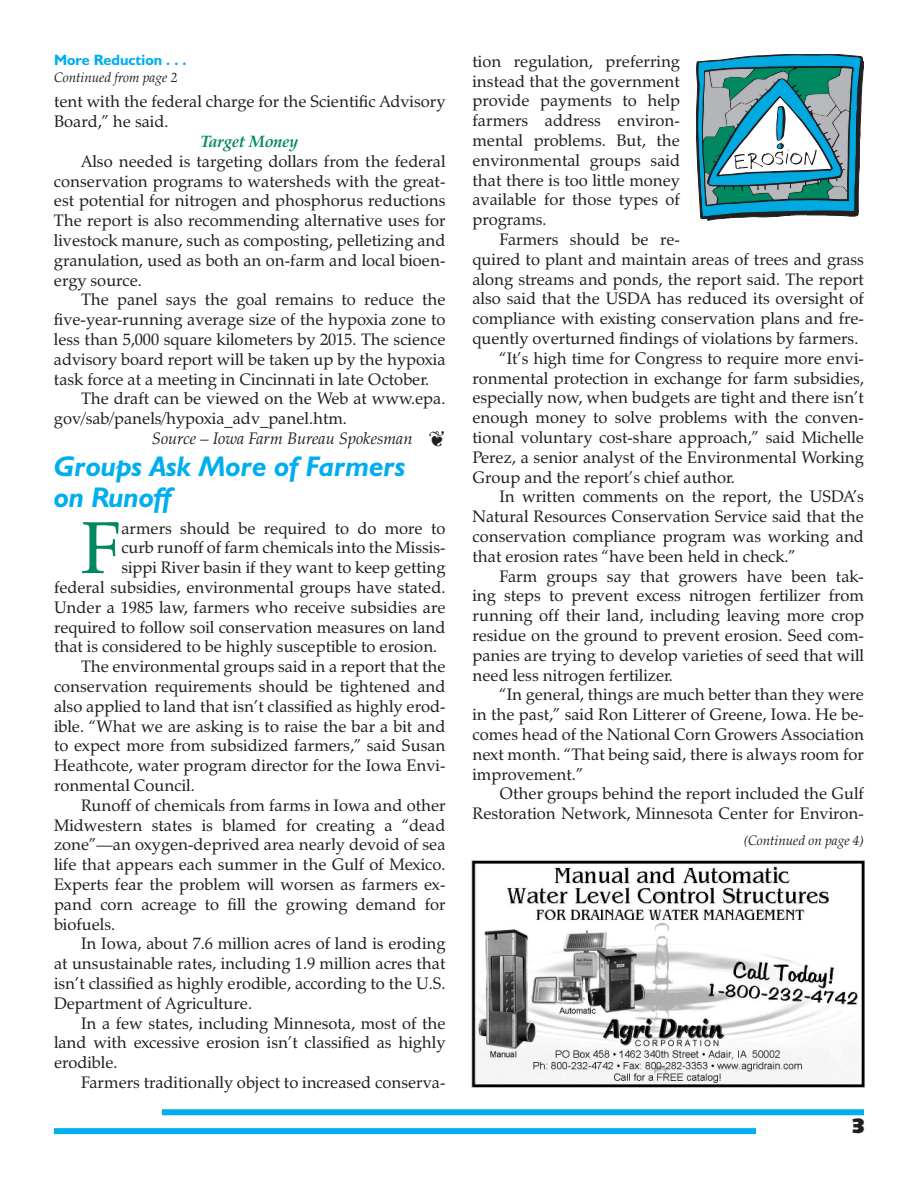
<style>
.page{position:relative;width:918px;height:1188px;background:#fff}
.page>*{position:absolute;margin:0;border:0;box-sizing:border-box;transform-origin:0 0}
.t1{font:73.05px "Zapf Calligraphic 801 BT";color:#008961}
.t2{font:italic 700 28.5px/31.5px "Humanist 521 BT";color:#00aeef}
.t3{font:21px "Humanist 531 BT Ultra Black A";color:#231f20}
.t4{font:16.5px/19.8px "Zapf Calligraphic 801 BT";color:#231f20;text-align:justify}
.t5{font:italic 16.5px "Zapf Calligraphic 801 BT";color:#231f20}
.t6{font:italic 700 16.5px "Zapf Calligraphic 801 BT";color:#008961}
.t7{font:700 15px "Humanist 521 BT";color:#00aeef}
.t8{font:italic 13.5px "Zapf Calligraphic 801 BT";color:#231f20}
</style>
<div class="page">
<div style="left:162px;top:1109px;width:702px;height:6px;background:#00aeef"></div>
<div style="left:54px;top:1128px;width:702px;height:6px;background:#00aeef"></div>
<img style="left:472px;top:860px;width:393px;height:228px">
<svg style="left:696px;top:54px;width:168px;height:166px"></svg>
<p class="t7" style="left:54px;top:55px;width:134px">More Reduction . . .</p>
<p class="t8" style="left:54px;top:72px;width:125px">Continued from page 2</p>
<p class="t4" style="left:54px;top:94px;width:393px">tent with the federal charge for the Scientific Advisory<br>Board,” he said.</p>
<p class="t6" style="left:201px;top:135px;width:99px">Target Money</p>
<p class="t4" style="left:54px;top:153px;width:393px;text-indent:27px">Also needed is targeting dollars from the federal conservation programs to watersheds with the great&shy;est potential for nitrogen and phosphorus reductions The report is also recommending alternative uses for livestock manure, such as composting, pelletizing and granulation, used as both an on-farm and local bioen&shy;ergy source.</p>
<p class="t4" style="left:81px;top:292px;width:366px">The panel says the goal remains to reduce the</p>
<p class="t4" style="left:54px;top:312px;width:393px">five-year-running average size of the hypoxia zone to</p>
<p class="t4" style="left:54px;top:331px;width:393px">less than 5,000 square kilometers by 2015. The science</p>
<p class="t4" style="left:54px;top:351px;width:393px">advisory board report will be taken up by the hypoxia</p>
<p class="t4" style="left:54px;top:371px;width:377px">task force at a meeting in Cincinnati in late October.</p>
<p class="t4" style="left:81px;top:391px;width:366px">The draft can be viewed on the Web at www.epa.</p>
<p class="t4" style="left:54px;top:411px;width:294px">gov/sab/panels/hypoxia_adv_panel.htm.</p>
<p class="t5" style="left:152px;top:432px;width:295px">Source – Iowa Farm Bureau Spokesman ❦</p>
<h2 class="t2" style="left:54px;top:453px;width:353px">Groups Ask More of Farmers on Runoff</h2>
<h1 class="t1" style="left:81px;top:520px;width:42px">F</h1>
<p class="t4" style="left:121px;top:520px;width:326px">armers should be required to do more to</p>
<p class="t4" style="left:121px;top:540px;width:326px">curb runoff of farm chemicals into the Missis-</p>
<p class="t4" style="left:121px;top:560px;width:326px">sippi River basin if they want to keep getting</p>
<p class="t4" style="left:54px;top:580px;width:393px">federal subsidies, environmental groups have stated.</p>
<p class="t4" style="left:54px;top:599px;width:393px">Under a 1985 law, farmers who receive subsidies are</p>
<p class="t4" style="left:54px;top:619px;width:393px">required to follow soil conservation measures on land</p>
<p class="t4" style="left:54px;top:639px;width:385px">that is considered to be highly susceptible to erosion.</p>
<p class="t4" style="left:81px;top:659px;width:366px">The environmental groups said in a report that the</p>
<p class="t4" style="left:54px;top:679px;width:393px">conservation requirements should be tightened and</p>
<p class="t4" style="left:54px;top:698px;width:393px">also applied to land that isn’t classified as highly erod-</p>
<p class="t4" style="left:54px;top:718px;width:393px">ible. “What we are asking is to raise the bar a bit and</p>
<p class="t4" style="left:54px;top:738px;width:393px">to expect more from subsidized farmers,” said Susan</p>
<p class="t4" style="left:54px;top:758px;width:393px">Heathcote, water program director for the Iowa Envi-</p>
<p class="t4" style="left:54px;top:778px;width:142px">ronmental Council.</p>
<p class="t4" style="left:81px;top:797px;width:366px">Runoff of chemicals from farms in Iowa and other</p>
<p class="t4" style="left:54px;top:817px;width:393px">Midwestern states is blamed for creating a “dead</p>
<p class="t4" style="left:54px;top:837px;width:393px">zone”—an oxygen-deprived area nearly devoid of sea</p>
<p class="t4" style="left:54px;top:857px;width:393px">life that appears each summer in the Gulf of Mexico.</p>
<p class="t4" style="left:54px;top:877px;width:393px">Experts fear the problem will worsen as farmers ex-</p>
<p class="t4" style="left:54px;top:896px;width:393px">pand corn acreage to fill the growing demand for</p>
<p class="t4" style="left:54px;top:916px;width:63px">biofuels.</p>
<p class="t4" style="left:81px;top:936px;width:366px">In Iowa, about 7.6 million acres of land is eroding</p>
<p class="t4" style="left:54px;top:956px;width:393px">at unsustainable rates, including 1.9 million acres that</p>
<p class="t4" style="left:54px;top:976px;width:393px">isn’t classified as highly erodible, according to the U.S.</p>
<p class="t4" style="left:54px;top:995px;width:200px">Department of Agriculture.</p>
<p class="t4" style="left:81px;top:1015px;width:366px">In a few states, including Minnesota, most of the</p>
<p class="t4" style="left:54px;top:1035px;width:393px">land with excessive erosion isn’t classified as highly</p>
<p class="t4" style="left:54px;top:1055px;width:65px">erodible.</p>
<p class="t4" style="left:81px;top:1075px;width:366px">Farmers traditionally object to increased conserva-</p>
<p class="t4" style="left:472px;top:53px;width:209px">tion regulation, preferring instead that the government provide payments to help farmers address environ&shy;mental problems. But, the environmental groups said that there is too little money available for those types of programs.</p>
<p class="t4" style="left:500px;top:232px;width:182px">Farmers should be re-</p>
<p class="t4" style="left:472px;top:251px;width:393px">quired to plant and maintain areas of trees and grass</p>
<p class="t4" style="left:472px;top:271px;width:393px">along streams and ponds, the report said. The report</p>
<p class="t4" style="left:472px;top:291px;width:393px">also said that the USDA has reduced its oversight of</p>
<p class="t4" style="left:472px;top:311px;width:393px">compliance with existing conservation plans and fre-</p>
<p class="t4" style="left:472px;top:331px;width:387px">quently overturned findings of violations by farmers.</p>
<p class="t4" style="left:499px;top:350px;width:366px">“It’s high time for Congress to require more envi-</p>
<p class="t4" style="left:472px;top:370px;width:393px">ronmental protection in exchange for farm subsidies,</p>
<p class="t4" style="left:472px;top:390px;width:393px">especially now, when budgets are tight and there isn’t</p>
<p class="t4" style="left:472px;top:410px;width:393px">enough money to solve problems with the conven-</p>
<p class="t4" style="left:472px;top:430px;width:393px">tional voluntary cost-share approach,” said Michelle</p>
<p class="t4" style="left:472px;top:449px;width:393px">Perez, a senior analyst of the Environmental Working</p>
<p class="t4" style="left:472px;top:469px;width:264px">Group and the report’s chief author.</p>
<p class="t4" style="left:499px;top:489px;width:366px">In written comments on the report, the USDA’s</p>
<p class="t4" style="left:472px;top:509px;width:393px">Natural Resources Conservation Service said that the</p>
<p class="t4" style="left:472px;top:529px;width:393px">conservation compliance program was working and</p>
<p class="t4" style="left:472px;top:548px;width:325px">that erosion rates “have been held in check.”</p>
<p class="t4" style="left:499px;top:568px;width:366px">Farm groups say that growers have been tak-</p>
<p class="t4" style="left:472px;top:588px;width:393px">ing steps to prevent excess nitrogen fertilizer from</p>
<p class="t4" style="left:472px;top:608px;width:393px">running off their land, including leaving more crop</p>
<p class="t4" style="left:472px;top:628px;width:393px">residue on the ground to prevent erosion. Seed com-</p>
<p class="t4" style="left:472px;top:647px;width:393px">panies are trying to develop varieties of seed that will</p>
<p class="t4" style="left:472px;top:667px;width:202px">need less nitrogen fertilizer.</p>
<p class="t4" style="left:499px;top:687px;width:366px">“In general, things are much better than they were</p>
<p class="t4" style="left:472px;top:707px;width:393px">in the past,” said Ron Litterer of Greene, Iowa. He be-</p>
<p class="t4" style="left:472px;top:727px;width:393px">comes head of the National Corn Growers Association</p>
<p class="t4" style="left:472px;top:746px;width:393px">next month. “That being said, there is always room for</p>
<p class="t4" style="left:472px;top:766px;width:112px">improvement.”</p>
<p class="t4" style="left:499px;top:786px;width:366px">Other groups behind the report included the Gulf</p>
<p class="t4" style="left:472px;top:806px;width:393px">Restoration Network, Minnesota Center for Environ-</p>
<p class="t8" style="left:744px;top:836px;width:122px">(Continued on page 4)</p>
<p class="t3" style="left:852px;top:1117px;width:16px">3</p>
</div>
